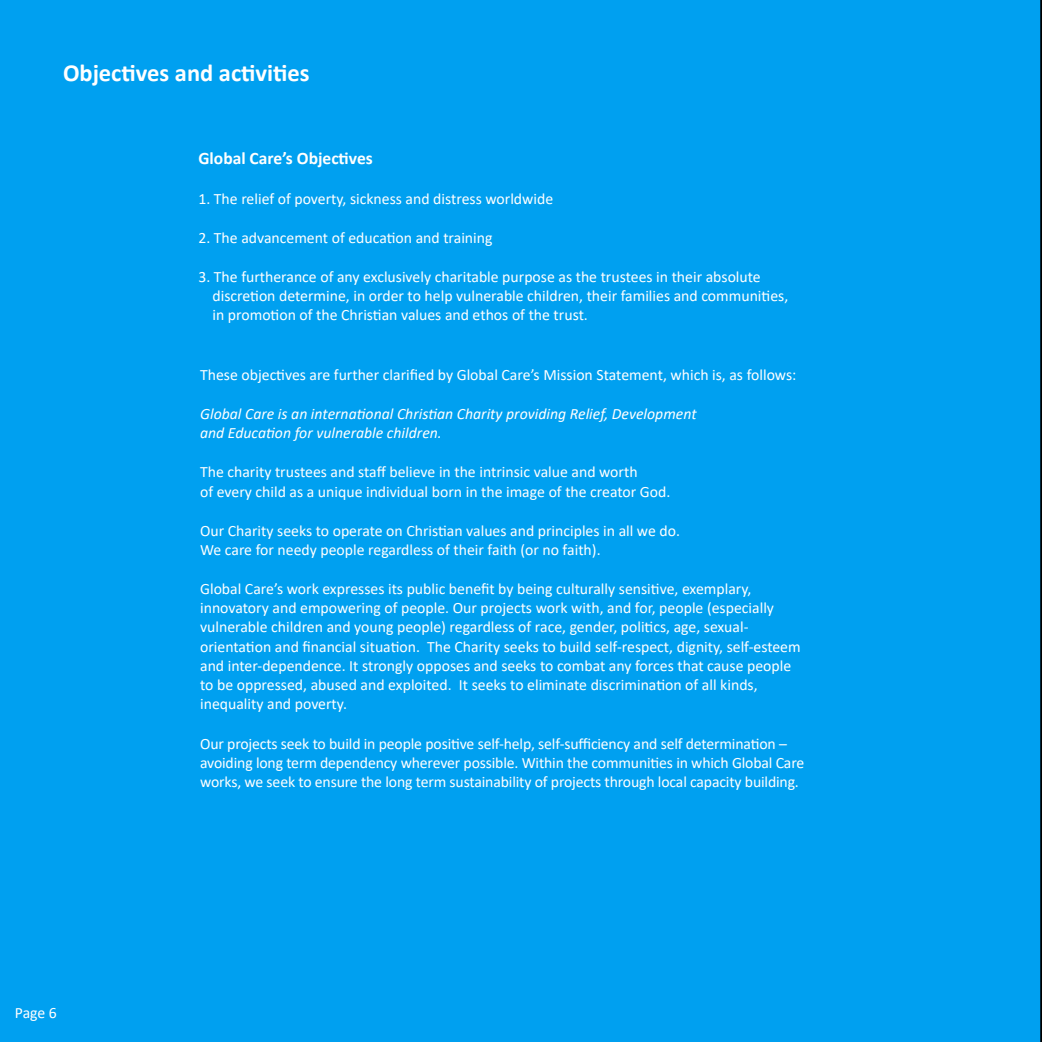
<style>
.page{position:relative;width:1042px;height:1042px;background:#00a0f0}
.page>*{position:absolute;margin:0;border:0;box-sizing:border-box;transform-origin:0 0}
.t1{font:700 24.5px "Calibri";color:#fff}
.t2{font:700 17.5px "Calibri";color:#fff}
.t3{font:15.75px/19.2px "Calibri";color:#fff}
.t4{font:italic 15.75px/19.2px "Calibri";color:#fff}
</style>
<div class="page">
<h1 class="t1" style="left:63px;top:56px;width:248px">Objectives and activities</h1>
<p class="t2" style="left:198px;top:146px;width:176px">Global Care’s Objectives</p>
<p class="t3" style="left:198px;top:188px;width:356px">1. The relief of poverty, sickness and distress worldwide</p>
<p class="t3" style="left:198px;top:227px;width:295px">2. The advancement of education and training</p>
<p class="t3" style="left:212px;top:266px;width:577px;text-indent:-14px">3. The furtherance of any exclusively charitable purpose as the trustees in their absolute discretion determine, in order to help vulnerable children, their families and communities, in promotion of the Christian values and ethos of the trust.</p>
<p class="t3" style="left:15px;top:1003px;width:44px">Page 6</p>
<p class="t3" style="left:200px;top:364px;width:598px">These objectives are further clarified by Global Care’s Mission Statement, which is, as follows:</p>
<p class="t4" style="left:200px;top:403px;width:498px">Global Care is an international Christian Charity providing Relief, Development and Education for vulnerable children.</p>
<p class="t3" style="left:200px;top:462px;width:472px">The charity trustees and staff believe in the intrinsic value and worth<br>of every child as a unique individual born in the image of the creator God.</p>
<p class="t3" style="left:200px;top:520px;width:481px">Our Charity seeks to operate on Christian values and principles in all we do.<br>We care for needy people regardless of their faith (or no faith).</p>
<p class="t3" style="left:200px;top:579px;width:602px">Global Care’s work expresses its public benefit by being culturally sensitive, exemplary, innovatory and empowering of people. Our projects work with, and for, people (especially vulnerable children and young people) regardless of race, gender, politics, age, sexual&shy;orientation and financial situation. The Charity seeks to build self-respect, dignity, self-esteem and inter-dependence. It strongly opposes and seeks to combat any forces that cause people to be oppressed, abused and exploited. It seeks to eliminate discrimination of all kinds, inequality and poverty.</p>
<p class="t3" style="left:200px;top:733px;width:606px">Our projects seek to build in people positive self-help, self-sufficiency and self determination – avoiding long term dependency wherever possible. Within the communities in which Global Care works, we seek to ensure the long term sustainability of projects through local capacity building.</p>
</div>
